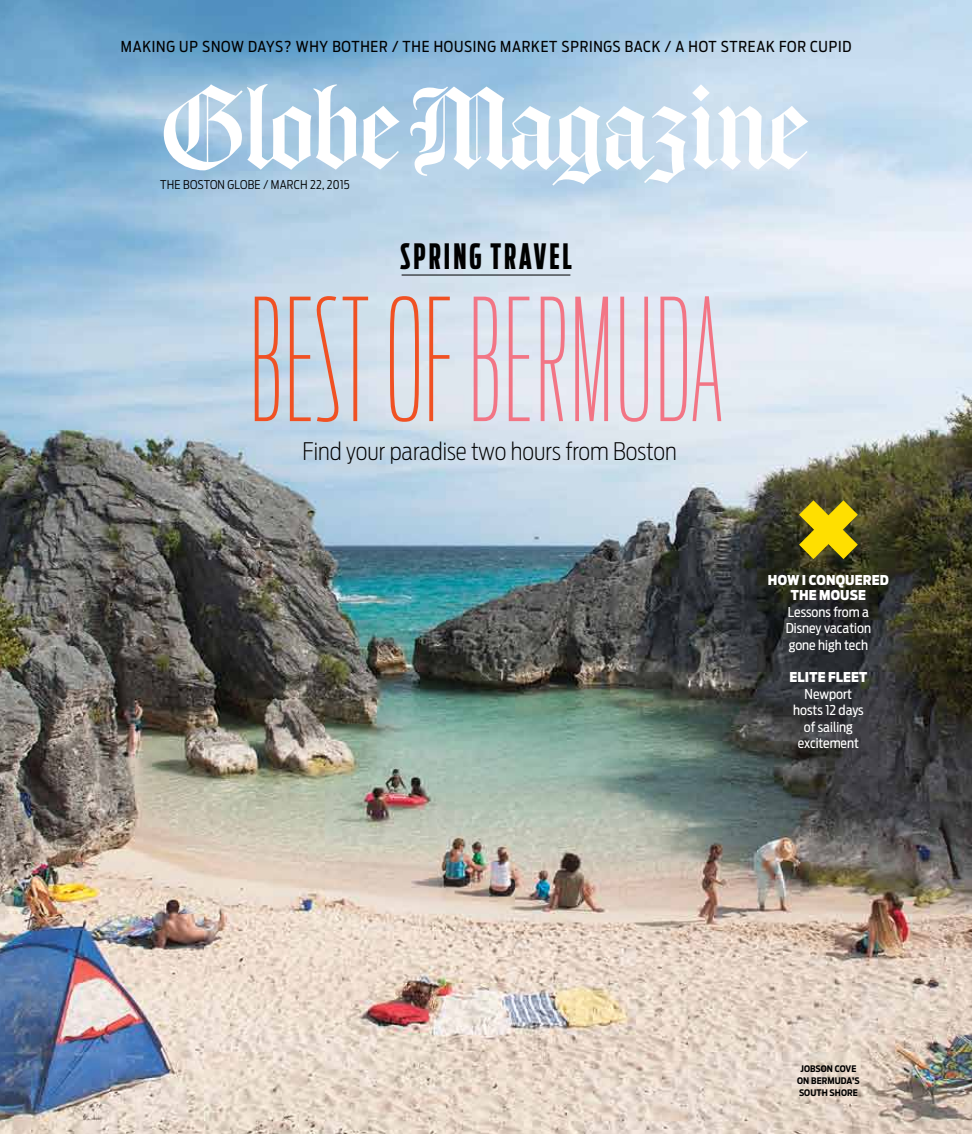
<style>
.page{position:relative;width:972px;height:1134px;background:#fff}
.page>*{position:absolute;margin:0;border:0;box-sizing:border-box;transform-origin:0 0}
.t1{font:100 168px "Antenna Comp";letter-spacing:.01em;color:#f27585}
.t2{font:700 34.65px "Antenna Comp";letter-spacing:.09em;color:#000}
.t3{font:200 24px "Antenna Cond";color:#000}
.t4{font:15px "Antenna Cond";letter-spacing:.05em;color:#000}
.t5{font:13.5px/16.5px "Antenna Cond";color:#fff;text-align:center}
.t6{font:900 13.5px/15px "Antenna Cond";letter-spacing:.01em;color:#fff;text-align:center}
.t7{font:300 12px "Antenna Cond";letter-spacing:.02em;color:#000}
.t8{font:700 9px/12px "Antenna Cond";letter-spacing:.01em;color:#000;text-align:center}
.s1{color:#f05123}
</style>
<div class="page">
<img style="left:0;top:0;width:972px;height:1134px">
<svg style="left:164px;top:84px;width:644px;height:102px"></svg>
<hr style="left:402px;top:275px;width:168px;height:1px;background:#000">
<svg style="left:799px;top:500px;width:59px;height:59px;background:#b5a10d"></svg>
<p class="t4" style="left:121px;top:37px;width:732px">MAKING UP SNOW DAYS? WHY BOTHER / THE HOUSING MARKET SPRINGS BACK / A HOT STREAK FOR CUPID</p>
<p class="t7" style="left:160px;top:177px;width:191px">THE BOSTON GLOBE / MARCH 22, 2015</p>
<h2 class="t2" style="left:400px;top:235px;width:173px">SPRING TRAVEL</h2>
<h1 class="t1" style="left:249px;top:266px;width:475px"><span class="s1">BEST OF</span> BERMUDA</h1>
<h3 class="t3" style="left:303px;top:436px;width:376px">Find your paradise two hours from Boston</h3>
<p class="t6" style="left:768px;top:573px;width:122px">HOW I CONQUERED<br>THE MOUSE</p>
<p class="t5" style="left:786px;top:603px;width:87px;text-align:left">Lessons from a<br>Disney vacation gone high tech</p>
<p class="t6" style="left:790px;top:670px;width:79px">ELITE FLEET</p>
<p class="t5" style="left:793px;top:686px;width:72px">Newport hosts 12 days of sailing excitement</p>
<p class="t8" style="left:797px;top:1063px;width:64px">JOBSON COVE<br>ON BERMUDA’S<br>SOUTH SHORE</p>
</div>
